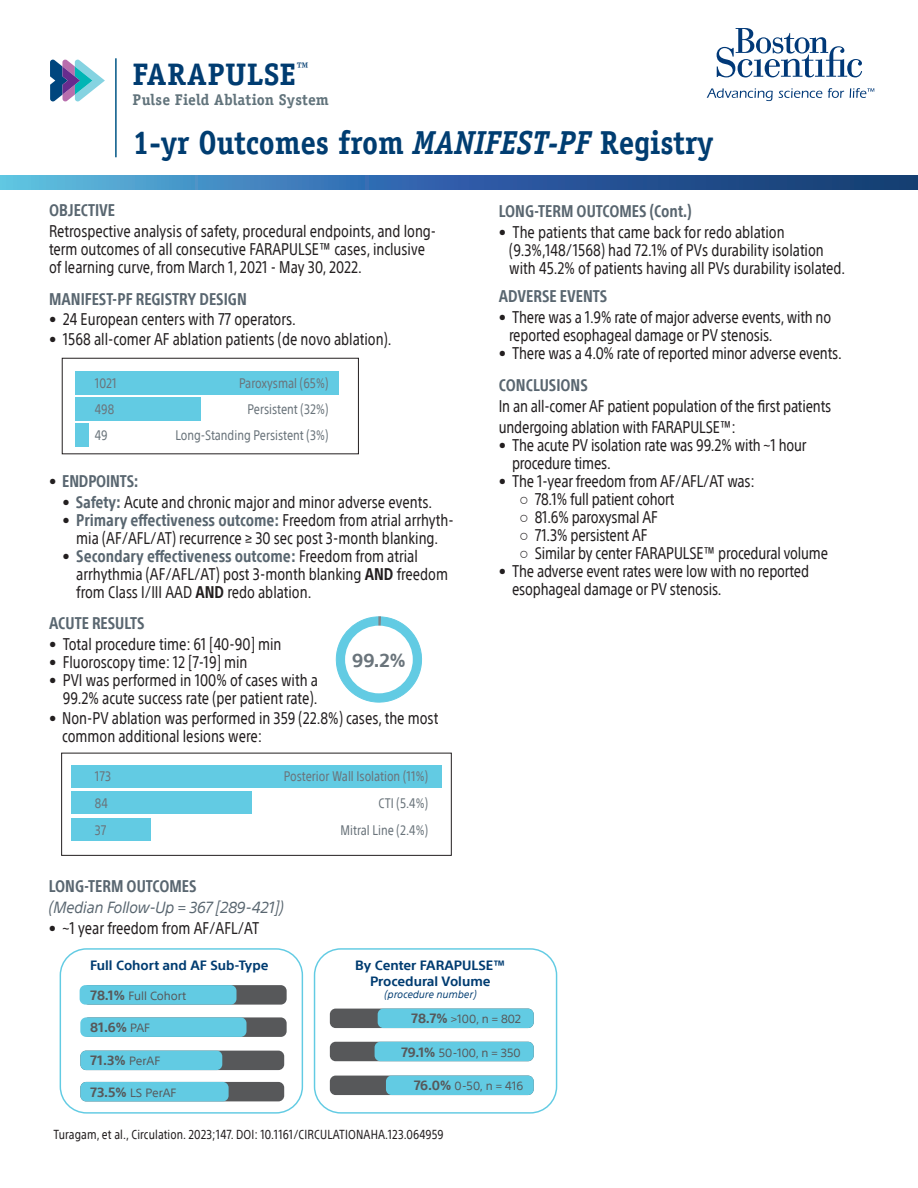
<style>
.page{position:relative;width:918px;height:1188px;background:#fff}
.page>*{position:absolute;margin:0;border:0;box-sizing:border-box;transform-origin:0 0}
.t1{font:700 33.3px "Officina Serif Std";letter-spacing:-.005em;color:#003d71;scale:.93 1}
.Cutline_Small{font:700 31.2px "Officina Serif Std";letter-spacing:.01em;color:#003c71}
.t2{font:700 18.6px "SST";color:#6a747b}
.t3{font:condensed 16.5px/18px "SST";color:#231f20}
.t4{font:700 condensed 16.5px "SST";color:#596670}
.t5{font:italic 15.75px "SST";letter-spacing:-.02em;color:#596670}
.Cutline_Small-2{font:700 15.6px "Officina Serif Std";letter-spacing:.01em;color:#61737b}
.t6{font:condensed 13.5px "SST";color:#6a747b}
.t7{font:700 13.2px "SST";color:#003c71}
.t8{font:700 13.2px "SST";color:#57585a}
.t9{font:condensed 12.75px "SST";letter-spacing:.01em;color:#231f20}
.t10{font:11.7px "SST";color:#57585a}
.t11{font:italic 10.2px "SST";color:#003c71}
.s1{font-style:italic}
.s2{font-weight:400;color:#231f20}
.s3{font-weight:700;color:#596670}
.s4{font-weight:700}
.s5{font-family:"Arial";font-weight:700;font-stretch:normal}
.s6{font-weight:700;font-size:13.2px}
.s7{font-weight:400;font-size:11.7px}
</style>
<div class="page">
<div style="left:71px;top:765px;width:371px;height:22px;background:#62cbe3"></div>
<div style="left:71px;top:791px;width:181px;height:22px;background:#62cbe3"></div>
<div style="left:71px;top:819px;width:79px;height:22px;background:#62cbe3"></div>
<div style="left:62px;top:358px;width:297px;height:96px;border:1px solid #231f20"></div>
<div style="left:61px;top:753px;width:391px;height:103px;border:1px solid #231f20"></div>
<div style="left:75px;top:371px;width:263px;height:23px;background:#62cbe3"></div>
<svg style="left:717px;top:28px;width:145px;height:49px"></svg>
<svg style="left:707px;top:88px;width:66px;height:13px"></svg>
<svg style="left:779px;top:88px;width:43px;height:10px"></svg>
<svg style="left:828px;top:88px;width:16px;height:10px"></svg>
<svg style="left:850px;top:88px;width:24px;height:10px"></svg>
<hr style="left:115px;top:58px;width:2px;height:99px;background:#005685">
<svg style="left:50px;top:60px;width:55px;height:41px"></svg>
<svg style="left:0;top:176px;width:918px;height:13px;background:#336da7"></svg>
<svg style="left:336px;top:616px;width:86px;height:87px"></svg>
<div style="left:345px;top:626px;width:68px;height:67px;background:#fff;border-radius:50%"></div>
<div style="left:75px;top:397px;width:126px;height:24px;background:#62cbe3"></div>
<div style="left:75px;top:423px;width:14px;height:24px;background:#62cbe3"></div>
<div style="left:83px;top:985px;width:204px;height:20px;background:#57585a;border-radius:6px"></div>
<div style="left:80px;top:985px;width:157px;height:20px;background:#62cbe3;border-radius:6px"></div>
<div style="left:330px;top:1009px;width:204px;height:19px;background:#57585a;border-radius:6px"></div>
<div style="left:378px;top:1009px;width:156px;height:19px;background:#62cbe3;border-radius:6px"></div>
<div style="left:330px;top:1042px;width:204px;height:19px;background:#57585a;border-radius:6px"></div>
<div style="left:375px;top:1042px;width:159px;height:19px;background:#62cbe3;border-radius:6px"></div>
<div style="left:330px;top:1076px;width:204px;height:19px;background:#57585a;border-radius:6px"></div>
<div style="left:386px;top:1076px;width:148px;height:19px;background:#62cbe3;border-radius:6px"></div>
<div style="left:83px;top:1017px;width:204px;height:20px;background:#57585a;border-radius:6px"></div>
<div style="left:80px;top:1017px;width:167px;height:20px;background:#62cbe3;border-radius:6px"></div>
<div style="left:80px;top:1051px;width:204px;height:19px;background:#57585a;border-radius:6px"></div>
<div style="left:80px;top:1051px;width:142px;height:19px;background:#62cbe3;border-radius:6px"></div>
<div style="left:80px;top:1082px;width:204px;height:19px;background:#57585a;border-radius:6px"></div>
<div style="left:80px;top:1082px;width:149px;height:19px;background:#62cbe3;border-radius:6px"></div>
<div style="left:60px;top:948px;width:243px;height:166px;border:1px solid #62cbe3;border-radius:26px"></div>
<div style="left:314px;top:948px;width:243px;height:166px;border:1px solid #62cbe3;border-radius:26px"></div>
<p class="Cutline_Small" style="left:133px;top:55px;width:178px">FARAPULSE<sup>™</sup></p>
<p class="Cutline_Small-2" style="left:133px;top:90px;width:198px">Pulse Field Ablation System</p>
<p class="t1" style="left:132px;top:122px;width:626px">1-yr Outcomes from <span class="s1">MANIFEST-PF</span> Registry</p>
<p class="t4" style="left:49px;top:201px;width:68px">OBJECTIVE</p>
<p class="t3" style="left:49px;top:222px;width:389px">Retrospective analysis of safety, procedural endpoints, and long&shy;term outcomes of all consecutive FARAPULSE™ cases, inclusive of learning curve, from March 1, 2021 - May 30, 2022.</p>
<p class="t4" style="left:49px;top:289px;width:199px">MANIFEST-PF REGISTRY DESIGN</p>
<p class="t3" style="left:49px;top:310px;width:248px">• 24 European centers with 77 operators.</p>
<p class="t3" style="left:49px;top:330px;width:344px">• 1568 all-comer AF ablation patients (de novo ablation).</p>
<p class="t6" style="left:95px;top:375px;width:23px">1021</p>
<p class="t6" style="left:239px;top:375px;width:91px">Paroxysmal (65%)</p>
<p class="t6" style="left:95px;top:427px;width:14px">49</p>
<p class="t6" style="left:175px;top:427px;width:154px">Long-Standing Persistent (3%)</p>
<p class="t6" style="left:95px;top:401px;width:21px">498</p>
<p class="t6" style="left:248px;top:401px;width:82px">Persistent (32%)</p>
<p class="t4" style="left:49px;top:471px;width:91px"><span class="s2">•</span> ENDPOINTS:</p>
<p class="t3" style="left:63px;top:493px;width:371px">• <span class="s3">Safety:</span> Acute and chronic major and minor adverse events.</p>
<p class="t3" style="left:63px;top:511px;width:393px;text-align:center">• <span class="s3">Primary effectiveness outcome:</span> Freedom from atrial arrhyth&shy;mia (AF/AFL/AT) recurrence ≥ 30 sec post 3-month blanking.</p>
<p class="t3" style="left:76px;top:547px;width:373px;text-indent:-14px">• <span class="s3">Secondary effectiveness outcome:</span> Freedom from atrial arrhythmia (AF/AFL/AT) post 3-month blanking <span class="s4">AND</span> freedom from Class I/III AAD <span class="s4">AND</span> redo ablation.</p>
<p class="t4" style="left:49px;top:614px;width:97px">ACUTE RESULTS</p>
<p class="t3" style="left:49px;top:635px;width:234px">• Total procedure time: 61 [40-90] min</p>
<p class="t3" style="left:49px;top:653px;width:200px">• Fluoroscopy time: 12 [7-19] min</p>
<p class="t3" style="left:49px;top:671px;width:270px;text-align:right">• PVI was performed in 100% of cases with a<br>99.2% acute success rate (per patient rate).</p>
<p class="t3" style="left:62px;top:709px;width:378px;text-indent:-13px">• Non-PV ablation was performed in 359 (22.8%) cases, the most common additional lesions were:</p>
<p class="t2" style="left:352px;top:649px;width:55px">99.2%</p>
<p class="t6" style="left:95px;top:769px;width:18px">173</p>
<p class="t6" style="left:95px;top:795px;width:15px">84</p>
<p class="t6" style="left:95px;top:822px;width:13px">37</p>
<p class="t6" style="left:284px;top:769px;width:146px">Posterior Wall Isolation (11%)</p>
<p class="t6" style="left:379px;top:795px;width:51px">CTI (5.4%)</p>
<p class="t6" style="left:341px;top:822px;width:89px">Mitral Line (2.4%)</p>
<p class="t4" style="left:49px;top:876px;width:149px">LONG-TERM OUTCOMES</p>
<p class="t5" style="left:49px;top:898px;width:236px">(Median Follow-Up = 367 [289-421])</p>
<p class="t3" style="left:49px;top:919px;width:212px">• ~1 year freedom from AF/AFL/AT</p>
<p class="t4" style="left:499px;top:201px;width:194px">LONG-TERM OUTCOMES (Cont.)</p>
<p class="t3" style="left:509px;top:223px;width:338px;text-indent:-10px">• The patients that came back for redo ablation (9.3%,148/1568) had 72.1% of PVs durability isolation with 45.2% of patients having all PVs durability isolated.</p>
<p class="t4" style="left:499px;top:287px;width:110px">ADVERSE EVENTS</p>
<p class="t3" style="left:509px;top:308px;width:324px;text-indent:-10px">• There was a 1.9% rate of major adverse events, with no reported esophageal damage or PV stenosis.</p>
<p class="t3" style="left:499px;top:344px;width:344px">• There was a 4.0% rate of reported minor adverse events.</p>
<p class="t4" style="left:499px;top:375px;width:91px">CONCLUSIONS</p>
<p class="t3" style="left:499px;top:395px;width:334px;line-height:21px">In an all-comer AF patient population of the first patients undergoing ablation with FARAPULSE™:</p>
<p class="t3" style="left:512px;top:436px;width:296px;text-indent:-13px">• The acute PV isolation rate was 99.2% with ~1 hour procedure times.</p>
<p class="t3" style="left:499px;top:472px;width:258px">• The 1-year freedom from AF/AFL/AT was:</p>
<p class="t3" style="left:519px;top:490px;width:157px"><span class="s5">○</span> 78.1% full patient cohort</p>
<p class="t3" style="left:519px;top:508px;width:140px"><span class="s5">○</span> 81.6% paroxysmal AF</p>
<p class="t3" style="left:519px;top:526px;width:130px"><span class="s5">○</span> 71.3% persistent AF</p>
<p class="t3" style="left:519px;top:544px;width:311px"><span class="s5">○</span> Similar by center FARAPULSE™ procedural volume</p>
<p class="t3" style="left:512px;top:562px;width:299px;text-indent:-13px">• The adverse event rates were low with no reported esophageal damage or PV stenosis.</p>
<p class="t7" style="left:90px;top:958px;width:180px">Full Cohort and AF Sub-Type</p>
<p class="t7" style="left:355px;top:958px;width:152px">By Center FARAPULSE™</p>
<p class="t7" style="left:370px;top:974px;width:122px">Procedural Volume</p>
<p class="t11" style="left:384px;top:989px;width:93px">(procedure number)</p>
<p class="t10" style="left:411px;top:1012px;width:112px"><span class="s6">78.7%</span> &gt;100, n = 802</p>
<p class="t10" style="left:401px;top:1045px;width:121px"><span class="s6">79.1%</span> 50-100, n = 350</p>
<p class="t10" style="left:414px;top:1079px;width:111px"><span class="s6">76.0%</span> 0-50, n = 416</p>
<p class="t10" style="left:90px;top:989px;width:98px"><span class="s6">78.1%</span> Full Cohort</p>
<p class="t8" style="left:90px;top:1020px;width:62px">81.6% <span class="s7">PAF</span></p>
<p class="t8" style="left:90px;top:1053px;width:72px">71.3% <span class="s7">PerAF</span></p>
<p class="t10" style="left:90px;top:1086px;width:88px"><span class="s6">73.5%</span> LS PerAF</p>
<p class="t9" style="left:54px;top:1127px;width:392px">Turagam, et al., Circulation. 2023;147. DOI: 10.1161/CIRCULATIONAHA.123.064959</p>
</div>
